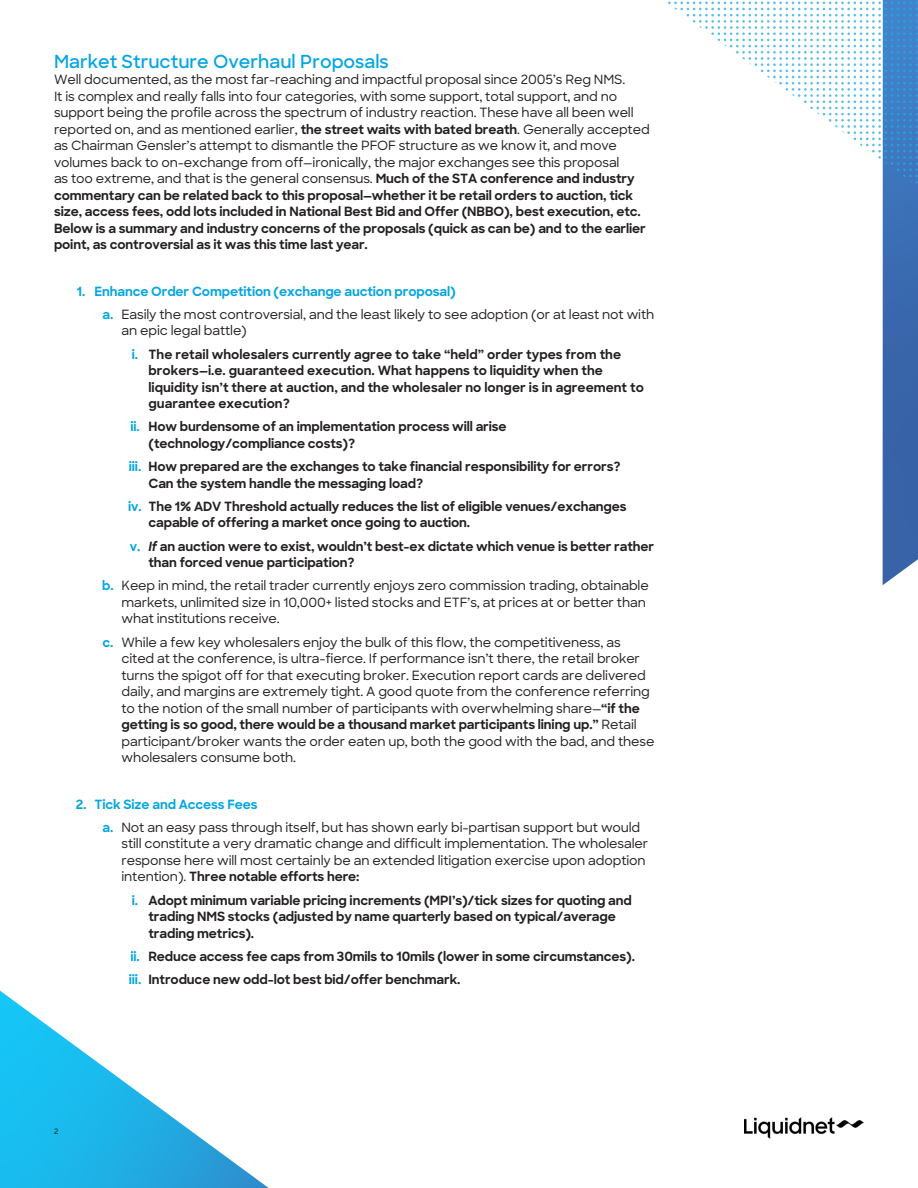
<style>
.page{position:relative;width:918px;height:1188px;background:#fff}
.page>*{position:absolute;margin:0;border:0;box-sizing:border-box;transform-origin:0 0}
.H2_Subhead{font:600 18px "Sharp Sans";color:#04a6e1}
.Body{font:500 12.75px/16.5px "Sharp Sans";letter-spacing:-.01em;color:#231f20}
.t1{font:700 12.75px/16.5px "Sharp Sans";letter-spacing:-.01em;color:#231f20}
.t2{font:700 12.75px "Sharp Sans";letter-spacing:-.01em;color:#04a6e1}
.t3{font:500 7.5px "Sharp Sans";color:#231f20}
.s1{font-weight:700}
.s2{font-weight:700;color:#04a6e1}
.s3{color:#04a6e1}
.s4{font-style:italic}
</style>
<div class="page">
<svg style="left:0;top:990px;width:269px;height:198px"></svg>
<svg style="left:668px;top:0;width:250px;height:585px"></svg>
<img style="left:744px;top:1118px;width:120px;height:21px">
<p class="H2_Subhead" style="left:54px;top:48px;width:336px">Market Structure Overhaul Proposals</p>
<p class="Body" style="left:54px;top:71px;width:597px">Well documented, as the most far-reaching and impactful proposal since 2005’s Reg NMS.<br>It is complex and really falls into four categories, with some support, total support, and no support being the profile across the spectrum of industry reaction. These have all been well reported on, and as mentioned earlier, <span class="s1">the street waits with bated breath</span>. Generally accepted as Chairman Gensler’s attempt to dismantle the PFOF structure as we know it, and move volumes back to on-exchange from off—ironically, the major exchanges see this proposal<br>as too extreme, and that is the general consensus. <span class="s1">Much of the STA conference and industry commentary can be related back to this proposal—whether it be retail orders to auction, tick size, access fees, odd lots included in National Best Bid and Offer (NBBO), best execution, etc.<br>Below is a summary and industry concerns of the proposals (quick as can be) and to the earlier point, as controversial as it was this time last year.</span></p>
<p class="t2" style="left:77px;top:281px;width:380px">1. Enhance Order Competition (exchange auction proposal)</p>
<p class="Body" style="left:122px;top:305px;width:534px;text-indent:-19px"><span class="s2">a.</span> Easily the most controversial, and the least likely to see adoption (or at least not with an epic legal battle)</p>
<p class="t1" style="left:148px;top:345px;width:497px;text-indent:-17px"><span class="s3">i.</span> The retail wholesalers currently agree to take “held” order types from the brokers—i.e. guaranteed execution. What happens to liquidity when the liquidity isn’t there at auction, and the wholesaler no longer is in agreement to guarantee execution?</p>
<p class="t1" style="left:148px;top:418px;width:360px;text-indent:-18px"><span class="s3">ii.</span> How burdensome of an implementation process will arise (technology/compliance costs)?</p>
<p class="t1" style="left:148px;top:458px;width:474px;text-indent:-20px"><span class="s3">iii.</span> How prepared are the exchanges to take financial responsibility for errors?<br>Can the system handle the messaging load?</p>
<p class="t1" style="left:148px;top:497px;width:480px;text-indent:-20px"><span class="s3">iv.</span> The 1% ADV Threshold actually reduces the list of eligible venues/exchanges capable of offering a market once going to auction.</p>
<p class="t1" style="left:148px;top:537px;width:507px;text-indent:-19px"><span class="s3">v.</span> <span class="s4">If</span> an auction were to exist, wouldn’t best-ex dictate which venue is better rather than forced venue participation?</p>
<p class="Body" style="left:122px;top:577px;width:529px;text-indent:-19px"><span class="s2">b.</span> Keep in mind, the retail trader currently enjoys zero commission trading, obtainable markets, unlimited size in 10,000+ listed stocks and ETF’s, at prices at or better than what institutions receive.</p>
<p class="Body" style="left:122px;top:633px;width:534px;text-indent:-19px"><span class="s2">c.</span> While a few key wholesalers enjoy the bulk of this flow, the competitiveness, as cited at the conference, is ultra-fierce. If performance isn’t there, the retail broker turns the spigot off for that executing broker. Execution report cards are delivered daily, and margins are extremely tight. A good quote from the conference referring to the notion of the small number of participants with overwhelming share—<span class="s1">“if the getting is so good, there would be a thousand market participants lining up.”</span> Retail participant/broker wants the order eaten up, both the good with the bad, and these wholesalers consume both.</p>
<p class="t2" style="left:76px;top:794px;width:183px">2. Tick Size and Access Fees</p>
<p class="Body" style="left:122px;top:818px;width:528px;text-indent:-19px"><span class="s2">a.</span> Not an easy pass through itself, but has shown early bi-partisan support but would still constitute a very dramatic change and difficult implementation. The wholesaler response here will most certainly be an extended litigation exercise upon adoption intention). <span class="s1">Three notable efforts here:</span></p>
<p class="t1" style="left:148px;top:891px;width:485px;text-indent:-17px"><span class="s3">i.</span> Adopt minimum variable pricing increments (MPI’s)/tick sizes for quoting and trading NMS stocks (adjusted by name quarterly based on typical/average trading metrics).</p>
<p class="t1" style="left:130px;top:947px;width:506px"><span class="s3">ii.</span> Reduce access fee caps from 30mils to 10mils (lower in some circumstances).</p>
<p class="t1" style="left:129px;top:971px;width:333px"><span class="s3">iii.</span> Introduce new odd-lot best bid/offer benchmark.</p>
<p class="t3" style="left:54px;top:1126px;width:6px">2</p>
</div>
